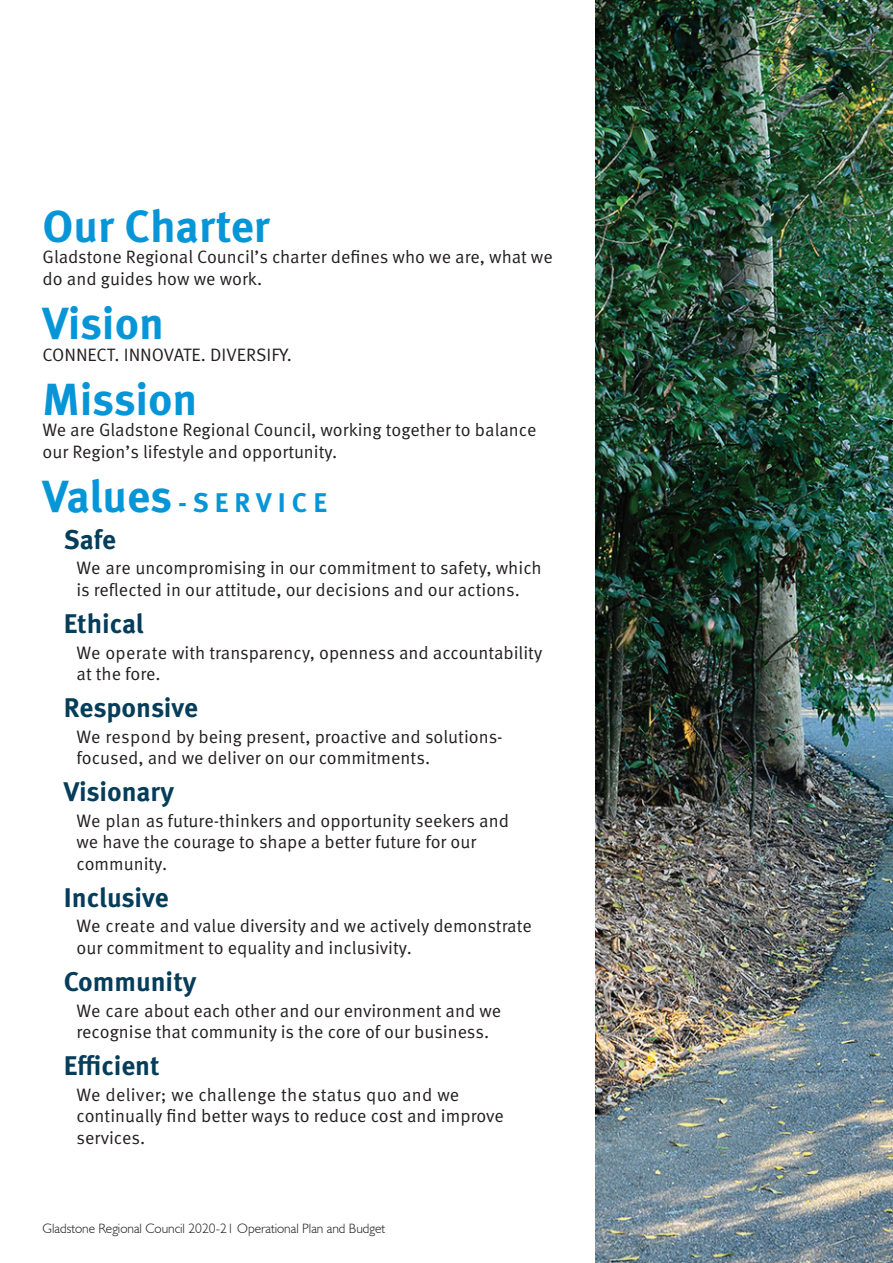
<style>
.page{position:relative;width:893px;height:1263px;background:#fff}
.page>*{position:absolute;margin:0;border:0;box-sizing:border-box;transform-origin:0 0}
.t1{font:700 45px "Meta Pro";color:#0696d7}
.t2{font:700 27px "Meta Pro";color:#053d5a}
.t3{font:700 27px/36.6px "Meta Pro";color:#0696d7}
.t4{font:18px/21.6px "Meta Pro";color:#231f20}
.t5{font:300 13.5px "Humanist 521 BT";color:#231f20}
.s1{font-size:45px}
.s2{color:#053d5a}
</style>
<div class="page">
<img style="left:595px;top:0;width:298px;height:1263px">
<h1 class="t1" style="left:43px;top:198px;width:229px">Our Charter</h1>
<p class="t4" style="left:43px;top:247px;width:512px">Gladstone Regional Council’s charter defines who we are, what we do and guides how we work.</p>
<h1 class="t1" style="left:43px;top:295px;width:123px">Vision</h1>
<p class="t4" style="left:43px;top:344px;width:251px">CONNECT. INNOVATE. DIVERSIFY.</p>
<h1 class="t1" style="left:43px;top:371px;width:157px">Mission</h1>
<p class="t4" style="left:43px;top:420px;width:495px">We are Gladstone Regional Council, working together to balance our Region’s lifestyle and opportunity.</p>
<h2 class="t3" style="left:64px;top:485px;width:265px;text-indent:-21px"><span class="s1">Values</span> - S E R V I C E<br><span class="s2">Safe</span></h2>
<p class="t4" style="left:77px;top:558px;width:466px">We are uncompromising in our commitment to safety, which is reflected in our attitude, our decisions and our actions.</p>
<h2 class="t2" style="left:64px;top:606px;width:82px">Ethical</h2>
<p class="t4" style="left:77px;top:642px;width:467px">We operate with transparency, openness and accountability at the fore.</p>
<h2 class="t2" style="left:64px;top:690px;width:136px">Responsive</h2>
<p class="t4" style="left:77px;top:726px;width:428px">We respond by being present, proactive and solutions&shy;focused, and we deliver on our commitments.</p>
<h2 class="t2" style="left:64px;top:774px;width:112px">Visionary</h2>
<p class="t4" style="left:77px;top:810px;width:434px">We plan as future-thinkers and opportunity seekers and we have the courage to shape a better future for our community.</p>
<h2 class="t2" style="left:64px;top:880px;width:107px">Inclusive</h2>
<p class="t4" style="left:77px;top:916px;width:457px">We create and value diversity and we actively demonstrate our commitment to equality and inclusivity.</p>
<h2 class="t2" style="left:64px;top:964px;width:134px">Community</h2>
<p class="t4" style="left:77px;top:1000px;width:426px">We care about each other and our environment and we recognise that community is the core of our business.</p>
<h2 class="t2" style="left:64px;top:1048px;width:97px">Efficient</h2>
<p class="t4" style="left:77px;top:1084px;width:429px">We deliver; we challenge the status quo and we continually find better ways to reduce cost and improve services.</p>
<p class="t5" style="left:43px;top:1220px;width:344px">Gladstone Regional Council 2020-21 Operational Plan and Budget</p>
</div>
